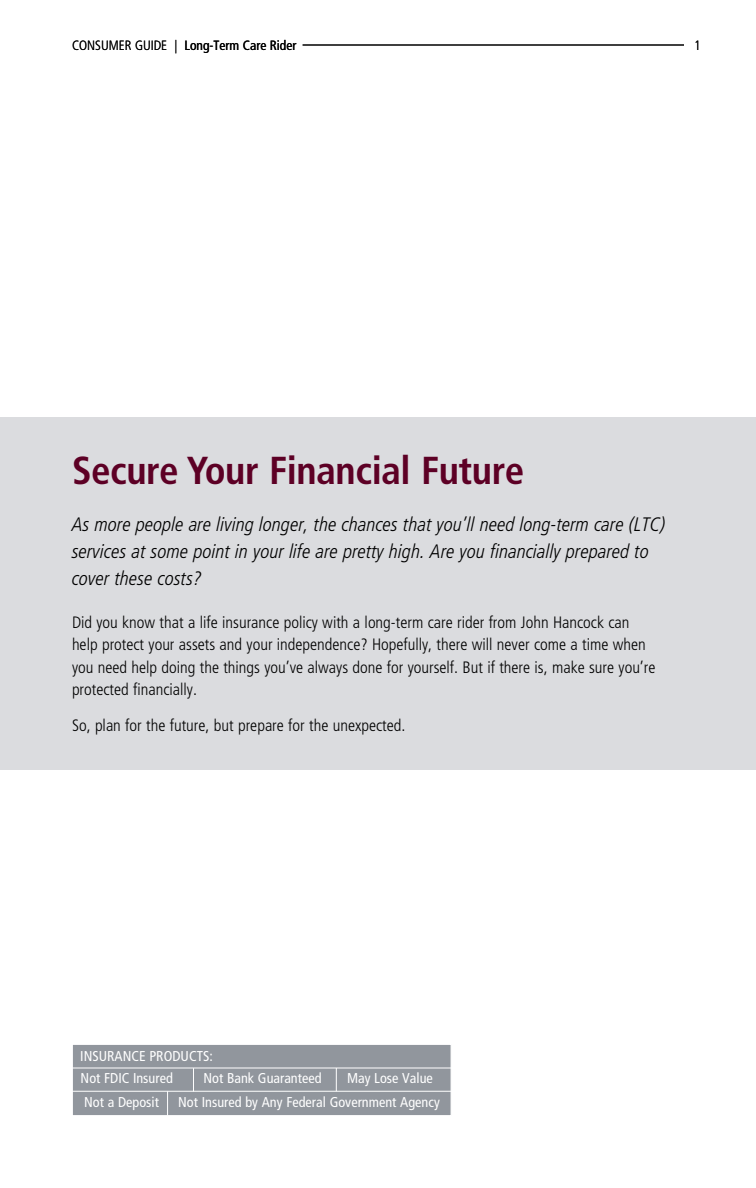
<style>
.page{position:relative;width:756px;height:1188px;background:#fff}
.page>*{position:absolute;margin:0;border:0;box-sizing:border-box;transform-origin:0 0}
.t1{font:700 condensed 39px "Frutiger LT Pro";letter-spacing:-.01em;color:#5d0025}
.t2{font:italic 300 condensed 19.5px/27px "Frutiger LT Pro";color:#000}
.t3{font:300 condensed 16.5px/22.5px "Frutiger LT Pro";color:#000}
.t4{font:condensed 14.25px/22.5px "Frutiger LT Pro";color:#fff}
.t5{font:condensed 13.5px "Frutiger LT Pro";color:#000}
.t6{font:300 condensed 13.5px "Frutiger LT Pro";color:#000}
.s1{font-weight:300}
</style>
<div class="page">
<div style="left:0;top:418px;width:756px;height:352px;background:#dbdcdf"></div>
<div style="left:72px;top:1044px;width:379px;height:72px;background:#91969d;border:1px solid #fff"></div>
<svg style="left:193px;top:1069px;width:1px;height:22px"></svg>
<svg style="left:167px;top:1092px;width:1px;height:24px"></svg>
<svg style="left:336px;top:1069px;width:1px;height:22px"></svg>
<hr style="left:72px;top:1068px;width:384px;height:1px;background:#fff">
<hr style="left:72px;top:1091px;width:383px;height:1px;background:#fff">
<hr style="left:303px;top:45px;width:381px;height:1px;background:#000">
<p class="t5" style="left:72px;top:38px;width:226px"><span class="s1">CONSUMER GUIDE |</span> Long-Term Care Rider</p>
<p class="t6" style="left:694px;top:38px;width:8px">1</p>
<h1 class="t1" style="left:72px;top:447px;width:454px">Secure Your Financial Future</h1>
<p class="t2" style="left:72px;top:511px;width:595px">As more people are living longer, the chances that you’ll need long-term care (LTC) services at some point in your life are pretty high. Are you financially prepared to cover these costs?</p>
<p class="t3" style="left:72px;top:611px;width:585px">Did you know that a life insurance policy with a long-term care rider from John Hancock can help protect your assets and your independence? Hopefully, there will never come a time when you need help doing the things you’ve always done for yourself. But if there is, make sure you’re protected financially.</p>
<p class="t3" style="left:72px;top:715px;width:335px">So, plan for the future, but prepare for the unexpected.</p>
<p class="t4" style="left:80px;top:1045px;width:134px">INSURANCE PRODUCTS:<br>Not FDIC Insured</p>
<p class="t4" style="left:203px;top:1067px;width:120px">Not Bank Guaranteed</p>
<p class="t4" style="left:347px;top:1067px;width:87px">May Lose Value</p>
<p class="t4" style="left:84px;top:1091px;width:76px">Not a Deposit</p>
<p class="t4" style="left:178px;top:1091px;width:263px">Not Insured by Any Federal Government Agency</p>
</div>
